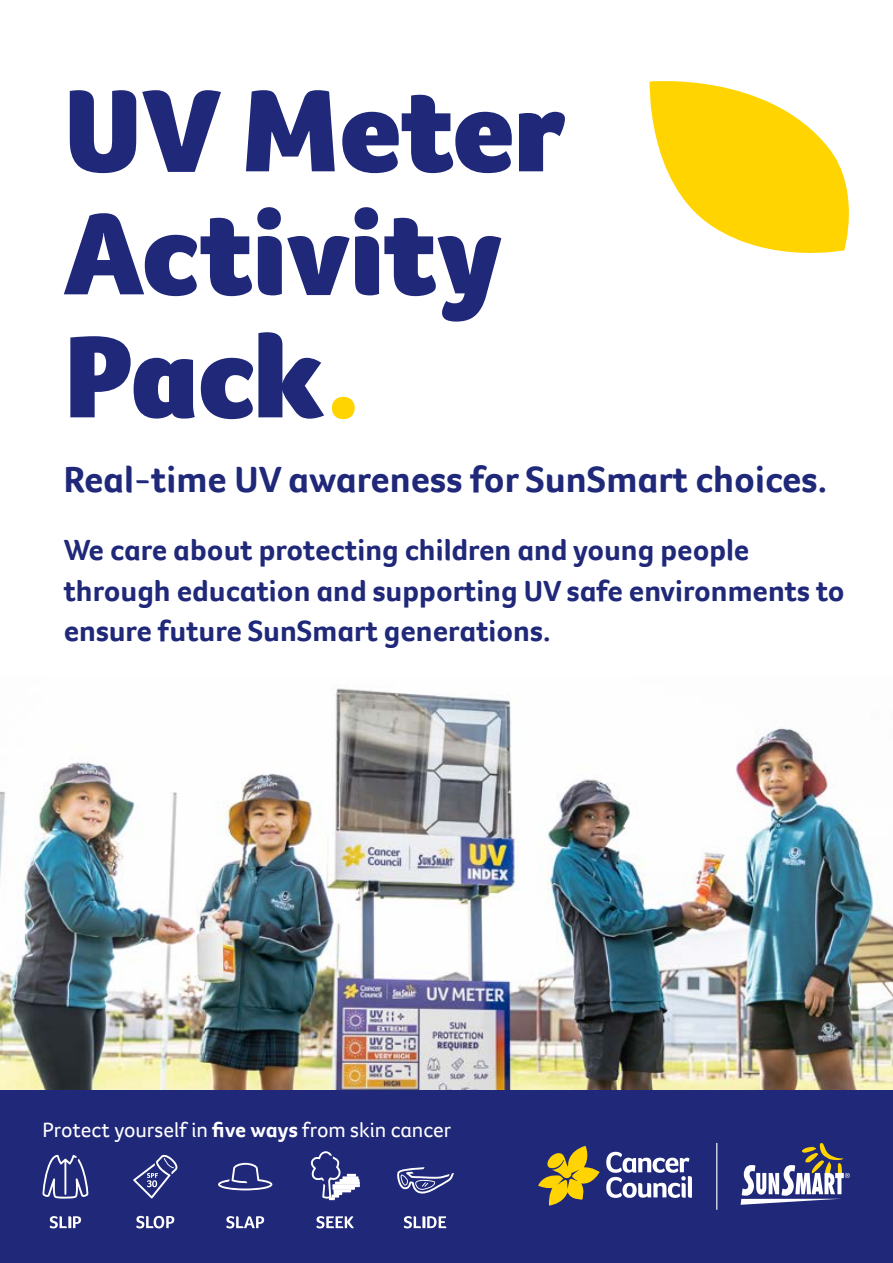
<style>
.page{position:relative;width:893px;height:1263px;background:#fff}
.page>*{position:absolute;margin:0;border:0;box-sizing:border-box;transform-origin:0 0}
.t1{font:900 120px/123px "Foco CC";color:#1f2879}
.t2{font:700 37.5px "Foco CC";color:#1f2879}
.t3{font:700 30px/40.5px "Foco CC";color:#1f2879}
.t4{font:21.3px "Foco CC";letter-spacing:-.005em;color:#fff}
.s1{color:#ffd400}
.s2{font-weight:700}
</style>
<div class="page">
<div style="left:0;top:1089px;width:893px;height:174px;background:#1f2879"></div>
<hr style="left:716px;top:1143px;width:1px;height:67px;background:#fff">
<svg style="left:741px;top:1143px;width:109px;height:62px"></svg>
<svg style="left:649px;top:81px;width:200px;height:172px"></svg>
<svg style="left:50px;top:1216px;width:31px;height:12px"></svg>
<svg style="left:136px;top:1216px;width:38px;height:12px"></svg>
<svg style="left:226px;top:1216px;width:38px;height:12px"></svg>
<svg style="left:316px;top:1216px;width:38px;height:12px"></svg>
<svg style="left:404px;top:1216px;width:42px;height:12px"></svg>
<svg style="left:42px;top:1155px;width:47px;height:43px"></svg>
<svg style="left:133px;top:1154px;width:44px;height:44px"></svg>
<svg style="left:218px;top:1163px;width:54px;height:27px"></svg>
<svg style="left:310px;top:1151px;width:50px;height:49px"></svg>
<svg style="left:397px;top:1167px;width:57px;height:26px"></svg>
<img style="left:0;top:688px;width:893px;height:401px">
<svg style="left:538px;top:1146px;width:62px;height:59px"></svg>
<svg style="left:606px;top:1152px;width:86px;height:46px"></svg>
<h1 class="t1" style="left:64px;top:78px;width:503px">UV Meter<br>Activity<br>Pack<span class="s1">.</span></h1>
<p class="t2" style="left:64px;top:464px;width:765px">Real-time UV awareness for SunSmart choices.</p>
<p class="t3" style="left:64px;top:532px;width:782px">We care about protecting children and young people through education and supporting UV safe environments to ensure future SunSmart generations.</p>
<p class="t4" style="left:43px;top:1121px;width:410px">Protect yourself in <span class="s2">five ways</span> from skin cancer</p>
</div>
